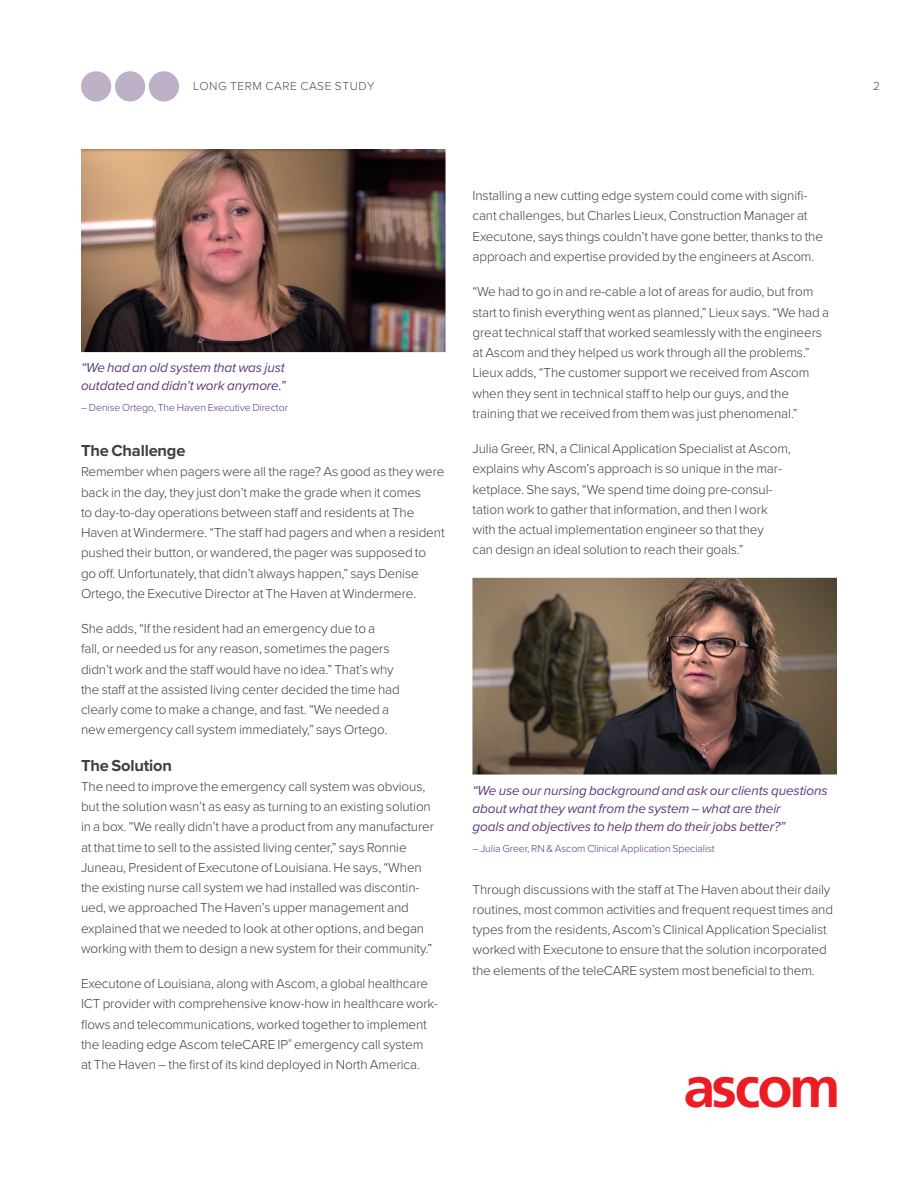
<style>
.page{position:relative;width:918px;height:1188px;background:#fff}
.page>*{position:absolute;margin:0;border:0;box-sizing:border-box;transform-origin:0 0}
.t1{font:42px "Ascom";letter-spacing:-.005em;color:#ec1b24}
.BR3_-_Subhead{font:700 16.5px "Proxima Nova";letter-spacing:-.01em;color:#404041}
.BR3_-_Body_Txt{font:300 13.5px/20.2px "Proxima Nova";letter-spacing:-.01em;color:#404041}
.CS3_-_Pull_Quote{font:italic 13.5px/18px "Proxima Nova";letter-spacing:-.01em;color:#5f387a}
.BR3_-_Address{font:300 12px "Proxima Nova";letter-spacing:.05em;color:#4d4d4e}
.CS3_-_Pull_Quote__At{font:300 10.5px "Proxima Nova";letter-spacing:-.01em;color:#5f387a}
</style>
<div class="page">
<img style="left:472px;top:578px;width:365px;height:196px">
<img style="left:81px;top:149px;width:365px;height:203px">
<div style="left:81px;top:71px;width:30px;height:31px;background:#bdb0c7;border-radius:50%"></div>
<div style="left:115px;top:71px;width:30px;height:31px;background:#bdb0c7;border-radius:50%"></div>
<div style="left:149px;top:71px;width:30px;height:31px;background:#bdb0c7;border-radius:50%"></div>
<p class="BR3_-_Address" style="left:193px;top:79px;width:183px">LONG TERM CARE CASE STUDY</p>
<p class="BR3_-_Address" style="left:873px;top:79px;width:8px">2</p>
<p class="CS3_-_Pull_Quote" style="left:81px;top:359px;width:206px">“We had an old system that was just outdated and didn’t work anymore.”</p>
<p class="CS3_-_Pull_Quote__At" style="left:81px;top:401px;width:209px">– Denise Ortego, The Haven Executive Director</p>
<p class="BR3_-_Subhead" style="left:81px;top:441px;width:106px">The Challenge</p>
<p class="BR3_-_Body_Txt" style="left:81px;top:462px;width:365px">Remember when pagers were all the rage? As good as they were back in the day, they just don’t make the grade when it comes<br>to day-to-day operations between staff and residents at The Haven at Windermere. “The staff had pagers and when a resident pushed their button, or wandered, the pager was supposed to go off. Unfortunately, that didn’t always happen,” says Denise Ortego, the Executive Director at The Haven at Windermere.</p>
<p class="BR3_-_Body_Txt" style="left:81px;top:619px;width:320px">She adds, “If the resident had an emergency due to a<br>fall, or needed us for any reason, sometimes the pagers didn’t work and the staff would have no idea.” That’s why the staff at the assisted living center decided the time had clearly come to make a change, and fast. “We needed a new emergency call system immediately,” says Ortego.</p>
<p class="BR3_-_Subhead" style="left:81px;top:755px;width:92px">The Solution</p>
<p class="BR3_-_Body_Txt" style="left:81px;top:776px;width:355px">The need to improve the emergency call system was obvious, but the solution wasn’t as easy as turning to an existing solution in a box. “We really didn’t have a product from any manufacturer at that time to sell to the assisted living center,” says Ronnie Juneau, President of Executone of Louisiana. He says, “When the existing nurse call system we had installed was discontin&shy;ued, we approached The Haven’s upper management and explained that we needed to look at other options, and began working with them to design a new system for their community.”</p>
<p class="BR3_-_Body_Txt" style="left:81px;top:974px;width:359px">Executone of Louisiana, along with Ascom, a global healthcare ICT provider with comprehensive know-how in healthcare work&shy;flows and telecommunications, worked together to implement the leading edge Ascom teleCARE IP<sup>®</sup> emergency call system<br>at The Haven – the first of its kind deployed in North America.</p>
<p class="BR3_-_Body_Txt" style="left:472px;top:186px;width:352px">Installing a new cutting edge system could come with signifi&shy;cant challenges, but Charles Lieux, Construction Manager at Executone, says things couldn’t have gone better, thanks to the approach and expertise provided by the engineers at Ascom.</p>
<p class="BR3_-_Body_Txt" style="left:472px;top:282px;width:358px">“We had to go in and re-cable a lot of areas for audio, but from start to finish everything went as planned,” Lieux says. “We had a great technical staff that worked seamlessly with the engineers at Ascom and they helped us work through all the problems.” Lieux adds, “The customer support we received from Ascom when they sent in technical staff to help our guys, and the training that we received from them was just phenomenal.”</p>
<p class="BR3_-_Body_Txt" style="left:472px;top:439px;width:320px">Julia Greer, RN, a Clinical Application Specialist at Ascom, explains why Ascom’s approach is so unique in the mar&shy;ketplace. She says, “We spend time doing pre-consul&shy;tation work to gather that information, and then I work with the actual implementation engineer so that they<br>can design an ideal solution to reach their goals.”</p>
<p class="CS3_-_Pull_Quote" style="left:472px;top:781px;width:357px">“We use our nursing background and ask our clients questions about what they want from the system – what are their<br>goals and objectives to help them do their jobs better?”</p>
<p class="CS3_-_Pull_Quote__At" style="left:472px;top:842px;width:244px">– Julia Greer, RN &amp; Ascom Clinical Application Specialist</p>
<p class="BR3_-_Body_Txt" style="left:472px;top:879px;width:362px">Through discussions with the staff at The Haven about their daily routines, most common activities and frequent request times and types from the residents, Ascom’s Clinical Application Specialist worked with Executone to ensure that the solution incorporated the elements of the teleCARE system most beneficial to them.</p>
<h1 class="t1" style="left:685px;top:1076px;width:153px">ASCOM</h1>
</div>
